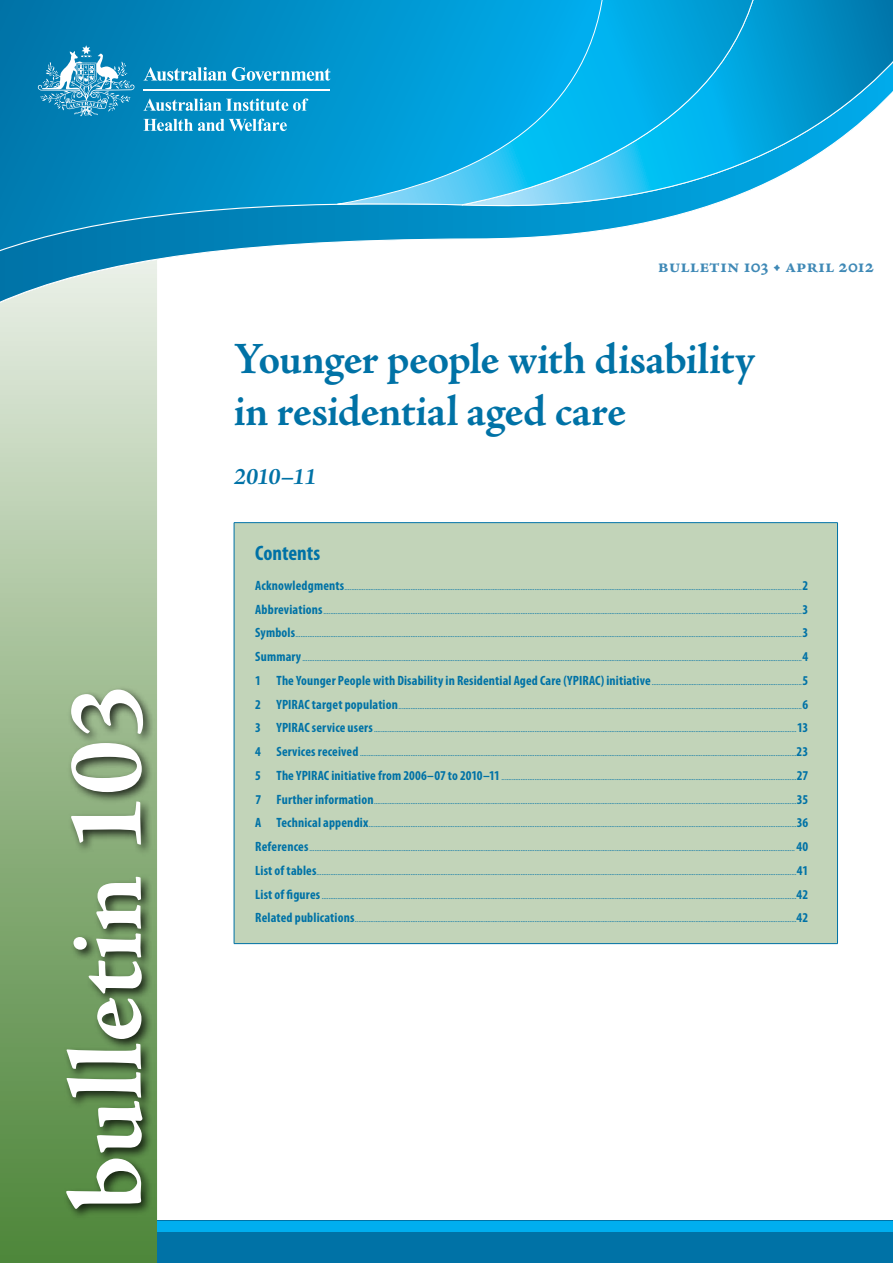
<style>
.page{position:relative;width:893px;height:1263px;background:#fff}
.page>*{position:absolute;margin:0;border:0;box-sizing:border-box;transform-origin:0 0}
.t1{font:700 108px "Adobe Jenson Pro";color:#fff}
.t2{font:700 45px/52.5px "Adobe Jenson Pro";letter-spacing:-.015em;color:#0072a6}
.t3{font:italic 700 24px "Adobe Jenson Pro";letter-spacing:-.03em;color:#0072a6}
.t4{font:700 condensed 21px "Myriad Pro";letter-spacing:-.005em;color:#0072a6}
.t5{font:700 20.25px "Adobe Jenson Pro";color:#3f89b6}
.t6{font:condensed 9px "Myriad Pro";color:#0072a6}
.s1{font-weight:700;font-size:13.5px}
</style>
<div class="page">
<svg style="left:0;top:314px;width:157px;height:949px"></svg>
<svg style="left:0;top:0;width:332px;height:36px"></svg>
<svg style="left:0;top:36px;width:688px;height:278px"></svg>
<svg style="left:461px;top:0;width:432px;height:212px"></svg>
<svg style="left:332px;top:0;width:427px;height:205px"></svg>
<svg style="left:144px;top:67px;width:186px;height:14px"></svg>
<svg style="left:38px;top:45px;width:97px;height:71px"></svg>
<hr style="left:144px;top:89px;width:186px;height:2px;background:#fff">
<svg style="left:143px;top:98px;width:165px;height:13px"></svg>
<svg style="left:143px;top:119px;width:144px;height:12px"></svg>
<div style="left:63px;top:686px;width:92px;height:534px;background:#000;opacity:.75"></div>
<div style="left:157px;top:1220px;width:736px;height:43px;background:#0072a6"></div>
<div style="left:157px;top:1220px;width:736px;height:11px;background:#00aeef"></div>
<div style="left:234px;top:523px;width:603px;height:420px;background:#c2d4b9"></div>
<hr style="left:234px;top:522px;width:604px;height:1px;background:#0072a6">
<hr style="left:234px;top:523px;width:1px;height:420px;background:#0072a6">
<hr style="left:837px;top:523px;width:1px;height:420px;background:#0072a6">
<hr style="left:234px;top:943px;width:604px;height:1px;background:#0072a6">
<h1 class="t1" style="left:45px;top:1210px;width:529px;rotate:-90deg">bulletin 103</h1>
<h3 class="t5" style="left:658px;top:254px;width:217px">Bulletin 103 • APRIL 2012</h3>
<h2 class="t2" style="left:234px;top:333px;width:523px">Younger people with disability in residential aged care</h2>
<h3 class="t3" style="left:234px;top:463px;width:84px">2010–11</h3>
<h3 class="t4" style="left:255px;top:539px;width:66px">Contents</h3>
<p class="t6" style="left:255px;top:581px;width:554px"><span class="s1">Acknowledgments</span>......................................................................................................................................................................................................................................................................<span class="s1">2</span></p>
<p class="t6" style="left:255px;top:605px;width:554px"><span class="s1">Abbreviations</span>..................................................................................................................................................................................................................................................................................<span class="s1">3</span></p>
<p class="t6" style="left:255px;top:629px;width:554px"><span class="s1">Symbols</span>..................................................................................................................................................................................................................................................................................................<span class="s1">3</span></p>
<p class="t6" style="left:255px;top:653px;width:554px"><span class="s1">Summary</span>..............................................................................................................................................................................................................................................................................................<span class="s1">4</span></p>
<p class="t6" style="left:255px;top:676px;width:554px"><span class="s1">1 The Younger People with Disability in Residential Aged Care (YPIRAC) initiative</span>......................................................................................<span class="s1">5</span></p>
<p class="t6" style="left:255px;top:700px;width:554px"><span class="s1">2 YPIRAC target population</span>.......................................................................................................................................................................................................................................<span class="s1">6</span></p>
<p class="t6" style="left:255px;top:724px;width:554px"><span class="s1">3 YPIRAC service users</span>..................................................................................................................................................................................................................................................<span class="s1">13</span></p>
<p class="t6" style="left:255px;top:748px;width:554px"><span class="s1">4 Services received</span> ..........................................................................................................................................................................................................................................................<span class="s1">23</span></p>
<p class="t6" style="left:255px;top:771px;width:554px"><span class="s1">5 The YPIRAC initiative from 2006–07 to 2010–11</span> .........................................................................................................................................................................<span class="s1">27</span></p>
<p class="t6" style="left:255px;top:795px;width:554px"><span class="s1">7 Further information</span>..................................................................................................................................................................................................................................................<span class="s1">35</span></p>
<p class="t6" style="left:255px;top:819px;width:554px"><span class="s1">A Technical appendix</span>.....................................................................................................................................................................................................................................................<span class="s1">36</span></p>
<p class="t6" style="left:255px;top:843px;width:554px"><span class="s1">References</span>...................................................................................................................................................................................................................................................................................... <span class="s1">40</span></p>
<p class="t6" style="left:255px;top:866px;width:554px"><span class="s1">List of tables</span>...................................................................................................................................................................................................................................................................................<span class="s1">41</span></p>
<p class="t6" style="left:255px;top:890px;width:554px"><span class="s1">List of figures</span> ................................................................................................................................................................................................................................................................................<span class="s1">42</span></p>
<p class="t6" style="left:255px;top:914px;width:554px"><span class="s1">Related publications</span>.............................................................................................................................................................................................................................................................<span class="s1">42</span></p>
</div>
